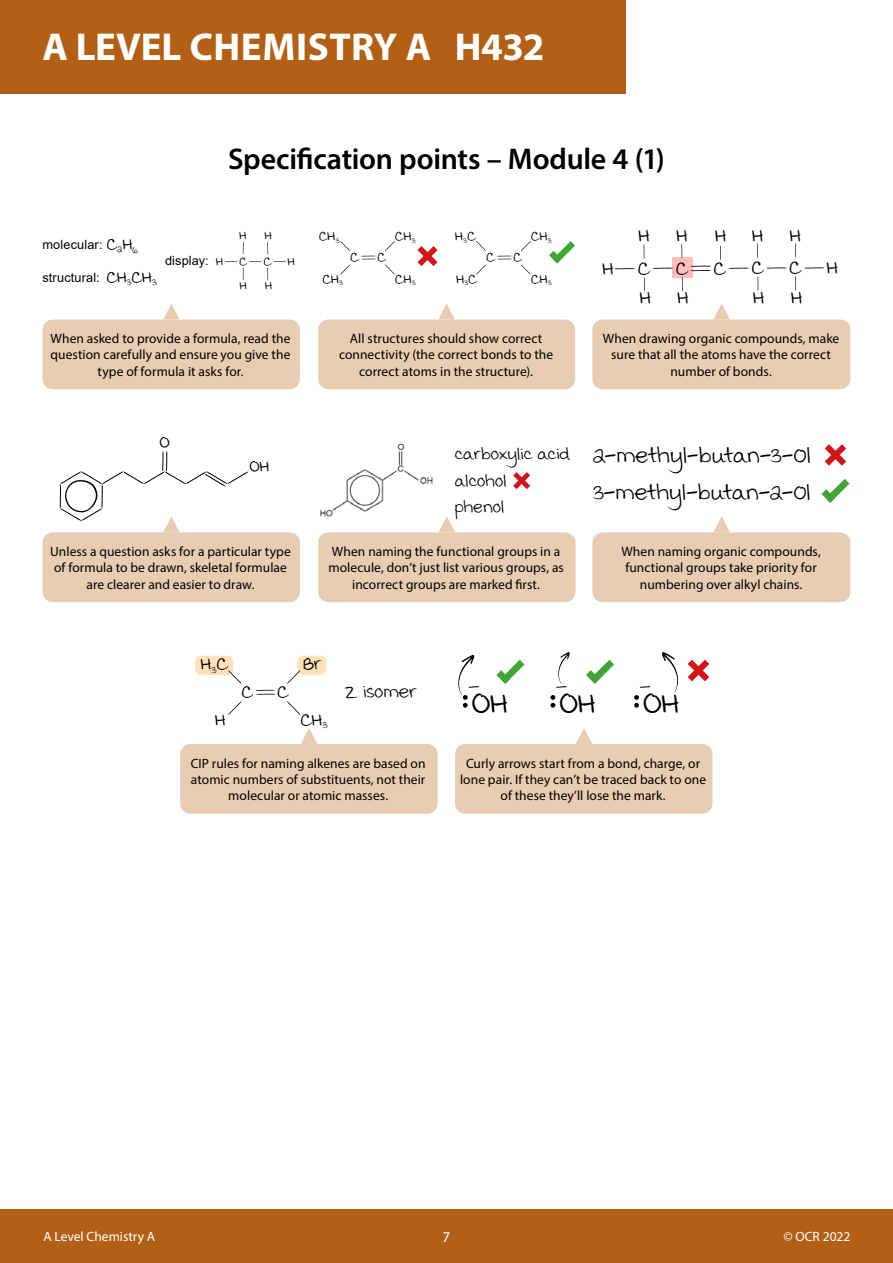
<style>
.page{position:relative;width:893px;height:1263px;background:#fff}
.page>*{position:absolute;margin:0;border:0;box-sizing:border-box;transform-origin:0 0}
.t1{font:700 39px "Myriad Pro";color:#fff}
.t2{font:37.95px "Swister";color:#000}
.Heading_2{font:600 30px "Myriad Pro";letter-spacing:-.01em;color:#000}
.t3{font:27.9px "Swister";letter-spacing:.005em;color:#000}
.t4{font:24.15px "Swister";color:#000}
.t5{font:22.65px "Swister";color:#000}
.t6{font:22.05px "Swister";color:#000}
.t7{font:21.3px "Swister";letter-spacing:.005em;color:#000}
.t8{font:21px "Swister";color:#000}
.t9{font:20.7px "Swister";color:#000}
.t10{font:17.25px "Swister";letter-spacing:-.005em;color:#000}
.t11{font:15.6px "Swister";color:#000}
.t12{font:15px "Myriad Pro";color:#fff}
.t13{font:13.5px/16.2px "Myriad Pro";letter-spacing:.005em;color:#000;text-align:center}
.t14{font:13.5px "Myriad Pro";color:#fff}
.t15{font:12.75px "Arial";letter-spacing:.01em;color:#000}
</style>
<div class="page">
<div style="left:0;top:1209px;width:893px;height:54px;background:#b36017"></div>
<div style="left:0;top:0;width:626px;height:94px;background:#b36017"></div>
<div style="left:318px;top:319px;width:257px;height:70px;background:#e8cdb3;border-radius:10px"></div>
<svg style="left:438px;top:303px;width:17px;height:16px"></svg>
<div style="left:318px;top:532px;width:257px;height:70px;background:#e8cdb3;border-radius:10px"></div>
<svg style="left:439px;top:516px;width:16px;height:16px"></svg>
<div style="left:43px;top:319px;width:257px;height:70px;background:#e8cdb3;border-radius:10px"></div>
<svg style="left:163px;top:303px;width:17px;height:16px"></svg>
<div style="left:43px;top:532px;width:257px;height:70px;background:#e8cdb3;border-radius:10px"></div>
<div style="left:455px;top:744px;width:257px;height:70px;background:#e8cdb3;border-radius:10px"></div>
<svg style="left:576px;top:728px;width:16px;height:16px"></svg>
<div style="left:180px;top:744px;width:258px;height:70px;background:#e8cdb3;border-radius:10px"></div>
<svg style="left:301px;top:728px;width:16px;height:16px"></svg>
<div style="left:592px;top:319px;width:258px;height:70px;background:#e8cdb3;border-radius:10px"></div>
<svg style="left:713px;top:303px;width:17px;height:16px"></svg>
<div style="left:592px;top:532px;width:258px;height:70px;background:#e8cdb3;border-radius:10px"></div>
<svg style="left:713px;top:516px;width:17px;height:16px"></svg>
<svg style="left:243px;top:241px;width:1px;height:14px"></svg>
<svg style="left:267px;top:241px;width:1px;height:14px"></svg>
<svg style="left:225px;top:261px;width:61px;height:19px"></svg>
<svg style="left:361px;top:256px;width:15px;height:4px"></svg>
<svg style="left:340px;top:264px;width:10px;height:11px"></svg>
<svg style="left:340px;top:241px;width:10px;height:10px"></svg>
<svg style="left:385px;top:264px;width:10px;height:11px"></svg>
<svg style="left:385px;top:241px;width:10px;height:10px"></svg>
<svg style="left:497px;top:256px;width:15px;height:4px"></svg>
<svg style="left:476px;top:264px;width:10px;height:11px"></svg>
<svg style="left:476px;top:241px;width:10px;height:10px"></svg>
<svg style="left:521px;top:264px;width:10px;height:11px"></svg>
<svg style="left:521px;top:241px;width:10px;height:10px"></svg>
<svg style="left:549px;top:241px;width:26px;height:23px"></svg>
<svg style="left:417px;top:246px;width:21px;height:20px"></svg>
<div style="left:672px;top:258px;width:20px;height:20px;background:#ffbebb"></div>
<svg style="left:690px;top:266px;width:21px;height:5px"></svg>
<svg style="left:653px;top:268px;width:20px;height:1px"></svg>
<svg style="left:729px;top:268px;width:20px;height:1px"></svg>
<svg style="left:681px;top:243px;width:1px;height:15px"></svg>
<svg style="left:643px;top:244px;width:1px;height:15px"></svg>
<svg style="left:682px;top:276px;width:1px;height:15px"></svg>
<svg style="left:644px;top:277px;width:1px;height:15px"></svg>
<svg style="left:757px;top:243px;width:1px;height:15px"></svg>
<svg style="left:757px;top:276px;width:1px;height:15px"></svg>
<svg style="left:766px;top:267px;width:21px;height:2px"></svg>
<svg style="left:795px;top:243px;width:1px;height:15px"></svg>
<svg style="left:795px;top:276px;width:1px;height:15px"></svg>
<svg style="left:804px;top:267px;width:20px;height:2px"></svg>
<svg style="left:614px;top:268px;width:21px;height:1px"></svg>
<svg style="left:720px;top:245px;width:1px;height:15px"></svg>
<svg style="left:59px;top:451px;width:189px;height:81px"></svg>
<img style="left:320px;top:443px;width:113px;height:74px">
<svg style="left:513px;top:472px;width:18px;height:18px"></svg>
<svg style="left:821px;top:444px;width:29px;height:59px"></svg>
<div style="left:195px;top:656px;width:38px;height:19px;background:#ffe2b9;border-radius:6px"></div>
<div style="left:297px;top:656px;width:30px;height:19px;background:#ffe2b9;border-radius:6px"></div>
<svg style="left:256px;top:690px;width:19px;height:5px"></svg>
<svg style="left:228px;top:701px;width:14px;height:14px"></svg>
<svg style="left:228px;top:670px;width:14px;height:14px"></svg>
<svg style="left:287px;top:701px;width:13px;height:14px"></svg>
<svg style="left:287px;top:670px;width:13px;height:14px"></svg>
<svg style="left:458px;top:655px;width:16px;height:53px"></svg>
<svg style="left:551px;top:695px;width:4px;height:13px"></svg>
<svg style="left:558px;top:652px;width:12px;height:32px"></svg>
<svg style="left:634px;top:695px;width:5px;height:13px"></svg>
<svg style="left:496px;top:659px;width:29px;height:25px"></svg>
<svg style="left:586px;top:659px;width:28px;height:25px"></svg>
<svg style="left:662px;top:652px;width:48px;height:41px"></svg>
<h1 class="t1" style="left:43px;top:22px;width:503px">A LEVEL CHEMISTRY A H432</h1>
<p class="Heading_2" style="left:228px;top:140px;width:438px">Specification points – Module 4 (1)</p>
<p class="t15" style="left:43px;top:236px;width:62px">molecular:</p>
<p class="t8" style="left:107px;top:229px;width:33px">C<sub>2</sub>H<sub>6</sub></p>
<p class="t15" style="left:43px;top:269px;width:59px">structural:</p>
<p class="t8" style="left:107px;top:262px;width:52px">CH<sub>3</sub>CH<sub>3</sub></p>
<p class="t10" style="left:319px;top:224px;width:22px">CH<sub>3</sub></p>
<p class="t10" style="left:395px;top:224px;width:22px">CH<sub>3</sub></p>
<p class="t10" style="left:395px;top:266px;width:22px">CH<sub>3</sub></p>
<p class="t11" style="left:239px;top:224px;width:9px">H</p>
<p class="t11" style="left:264px;top:224px;width:9px">H</p>
<p class="t11" style="left:216px;top:250px;width:9px">H</p>
<p class="t11" style="left:288px;top:250px;width:9px">H</p>
<p class="t10" style="left:351px;top:245px;width:10px">C</p>
<p class="t10" style="left:378px;top:245px;width:10px">C</p>
<p class="t10" style="left:323px;top:266px;width:22px">CH<sub>3</sub></p>
<p class="t15" style="left:165px;top:252px;width:45px">display:</p>
<p class="t11" style="left:239px;top:250px;width:9px">C</p>
<p class="t11" style="left:264px;top:250px;width:9px">C</p>
<p class="t11" style="left:240px;top:275px;width:9px">H</p>
<p class="t11" style="left:265px;top:275px;width:9px">H</p>
<p class="t10" style="left:455px;top:224px;width:22px">H<sub>3</sub>C</p>
<p class="t10" style="left:531px;top:224px;width:22px">CH<sub>3</sub></p>
<p class="t10" style="left:531px;top:266px;width:22px">CH<sub>3</sub></p>
<p class="t10" style="left:486px;top:245px;width:10px">C</p>
<p class="t10" style="left:513px;top:245px;width:10px">C</p>
<p class="t10" style="left:456px;top:266px;width:22px">H<sub>3</sub>C</p>
<p class="t4" style="left:638px;top:218px;width:13px">H</p>
<p class="t4" style="left:676px;top:218px;width:13px">H</p>
<p class="t4" style="left:715px;top:218px;width:13px">H</p>
<p class="t4" style="left:752px;top:218px;width:13px">H</p>
<p class="t4" style="left:790px;top:218px;width:13px">H</p>
<p class="t4" style="left:789px;top:250px;width:13px">C</p>
<p class="t4" style="left:752px;top:250px;width:13px">C</p>
<p class="t4" style="left:638px;top:251px;width:13px">C</p>
<p class="t4" style="left:676px;top:251px;width:13px">C</p>
<p class="t4" style="left:714px;top:251px;width:13px">C</p>
<p class="t4" style="left:602px;top:251px;width:13px">H</p>
<p class="t4" style="left:826px;top:250px;width:13px">H</p>
<p class="t4" style="left:639px;top:281px;width:13px">H</p>
<p class="t4" style="left:677px;top:281px;width:13px">H</p>
<p class="t4" style="left:753px;top:281px;width:13px">H</p>
<p class="t4" style="left:791px;top:281px;width:13px">H</p>
<p class="t13" style="left:51px;top:330px;width:241px">When asked to provide a formula, read the question carefully and ensure you give the type of formula it asks for.</p>
<p class="t9" style="left:160px;top:428px;width:11px">O</p>
<p class="t9" style="left:250px;top:452px;width:21px">OH</p>
<p class="t13" style="left:50px;top:543px;width:242px">Unless a question asks for a particular type of formula to be drawn, skeletal formulae are clearer and easier to draw.</p>
<p class="t13" style="left:339px;top:330px;width:216px">All structures should show correct connectivity (the correct bonds to the correct atoms in the structure).</p>
<p class="t13" style="left:603px;top:330px;width:238px">When drawing organic compounds, make sure that all the atoms have the correct number of bonds.</p>
<p class="t7" style="left:455px;top:439px;width:117px">carboxylic acid</p>
<p class="t7" style="left:455px;top:465px;width:53px">alcohol</p>
<p class="t7" style="left:455px;top:492px;width:51px">phenol</p>
<p class="t13" style="left:328px;top:543px;width:237px">When naming the functional groups in a molecule, don’t just list various groups, as incorrect groups are marked first.</p>
<p class="t3" style="left:592px;top:436px;width:220px">2-methyl-butan-3-0l</p>
<p class="t3" style="left:592px;top:473px;width:220px">3-methyl-butan-2-0l</p>
<p class="t13" style="left:621px;top:543px;width:201px">When naming organic compounds, functional groups take priority for numbering over alkyl chains.</p>
<p class="t5" style="left:201px;top:648px;width:29px">H<sub>3</sub>C</p>
<p class="t5" style="left:303px;top:648px;width:20px">Br</p>
<p class="t5" style="left:215px;top:704px;width:12px">H</p>
<p class="t5" style="left:242px;top:676px;width:12px">C</p>
<p class="t5" style="left:277px;top:676px;width:12px">C</p>
<p class="t5" style="left:301px;top:704px;width:28px">CH<sub>3</sub></p>
<p class="t5" style="left:345px;top:675px;width:73px">Z isomer</p>
<p class="t13" style="left:191px;top:755px;width:236px">CIP rules for naming alkenes are based on atomic numbers of substituents, not their molecular or atomic masses.</p>
<p class="t6" style="left:468px;top:672px;width:13px">–</p>
<p class="t2" style="left:472px;top:676px;width:37px">OH</p>
<p class="t6" style="left:556px;top:672px;width:13px">–</p>
<p class="t2" style="left:560px;top:676px;width:37px">OH</p>
<p class="t6" style="left:639px;top:672px;width:13px">–</p>
<p class="t2" style="left:643px;top:676px;width:37px">OH</p>
<p class="t13" style="left:460px;top:755px;width:248px">Curly arrows start from a bond, charge, or lone pair. If they can’t be traced back to one of these they’ll lose the mark.</p>
<p class="t14" style="left:43px;top:1228px;width:113px">A Level Chemistry A</p>
<p class="t12" style="left:443px;top:1228px;width:9px">7</p>
<p class="t14" style="left:783px;top:1228px;width:68px">© OCR 2022</p>
</div>
